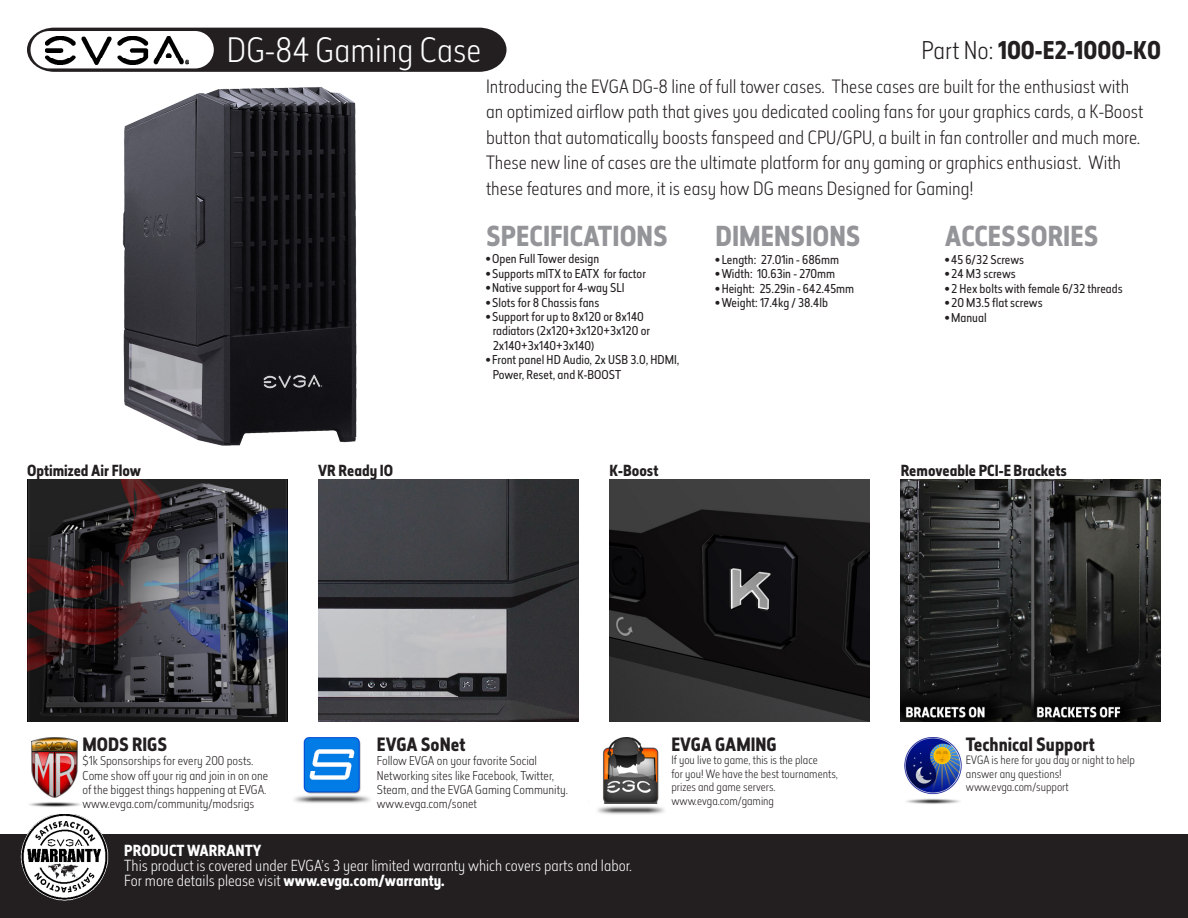
<style>
.page{position:relative;width:1188px;height:918px;background:#fff}
.page>*{position:absolute;margin:0;border:0;box-sizing:border-box;transform-origin:0 0}
.t1{font:300 33px "Elysio";color:#fff}
.t2{font:700 27px "Elysio";color:#939598}
.t3{font:700 24px "Elysio";color:#231f20}
.t4{font:300 18px/25.5px "Elysio";color:#231f20}
.t5{font:700 18px "Elysio";color:#231f20}
.t6{font:300 15px "Elysio";color:#fff}
.t7{font:700 15px "Elysio";color:#231f20}
.t8{font:700 15px "Elysio";color:#fff}
.t9{font:12px "Elysio";color:#231f20}
.t10{font:300 12px/14.4px "Elysio";color:#231f20}
.t11{font:300 11.25px "Elysio";color:#231f20}
.s1{font-weight:300}
.s2{font-family:"Helvetica";font-weight:700}
.s3{font-weight:700}
</style>
<div class="page">
<img style="left:122px;top:87px;width:235px;height:359px">
<div style="left:0;top:834px;width:1188px;height:84px;background:#231f20"></div>
<svg style="left:27px;top:28px;width:480px;height:44px;background:#2d292a"></svg>
<div style="left:31px;top:31px;width:183px;height:37px;background:#fff;border-radius:19px"></div>
<img style="left:45px;top:36px;width:144px;height:29px">
<img style="left:21px;top:814px;width:88px;height:87px">
<img style="left:29px;top:737px;width:52px;height:70px">
<img style="left:904px;top:737px;width:57px;height:67px">
<img style="left:597px;top:737px;width:68px;height:78px">
<img style="left:294px;top:737px;width:76px;height:67px">
<img style="left:27px;top:479px;width:260px;height:243px">
<img style="left:318px;top:479px;width:261px;height:243px">
<img style="left:609px;top:479px;width:261px;height:243px">
<img style="left:901px;top:479px;width:260px;height:243px">
<p class="t1" style="left:227px;top:28px;width:256px">DG-84 Gaming Case</p>
<p class="t3" style="left:922px;top:33px;width:241px"><span class="s1">Part No:</span> 100-E2-1000-K0</p>
<p class="t4" style="left:486px;top:73px;width:659px">Introducing the EVGA DG-8 line of full tower cases. These cases are built for the enthusiast with an optimized airflow path that gives you dedicated cooling fans for your graphics cards, a K-Boost button that automatically boosts fanspeed and CPU/GPU, a built in fan controller and much more.<br>These new line of cases are the ultimate platform for any gaming or graphics enthusiast. With these features and more, it is easy how DG means Designed for Gaming!</p>
<p class="t2" style="left:486px;top:217px;width:183px">SPECIFICATIONS</p>
<p class="t9" style="left:486px;top:251px;width:115px"><span class="s2">•</span> Open Full Tower design</p>
<p class="t9" style="left:486px;top:265px;width:161px"><span class="s2">•</span> Supports mITX to EATX for factor</p>
<p class="t9" style="left:486px;top:280px;width:140px"><span class="s2">•</span> Native support for 4-way SLI</p>
<p class="t9" style="left:486px;top:294px;width:115px"><span class="s2">•</span> Slots for 8 Chassis fans</p>
<p class="t9" style="left:486px;top:308px;width:159px"><span class="s2">•</span> Support for up to 8x120 or 8x140</p>
<p class="t9" style="left:493px;top:323px;width:159px">radiators (2x120+3x120+3x120 or</p>
<p class="t9" style="left:493px;top:337px;width:103px">2x140+3x140+3x140)</p>
<p class="t9" style="left:486px;top:352px;width:195px"><span class="s2">•</span> Front panel HD Audio, 2x USB 3.0, HDMI,</p>
<p class="t9" style="left:493px;top:366px;width:130px">Power, Reset, and K-BOOST</p>
<p class="t2" style="left:716px;top:217px;width:147px">DIMENSIONS</p>
<p class="t9" style="left:716px;top:251px;width:125px"><span class="s2">•</span> Length: 27.01in - 686mm</p>
<p class="t9" style="left:716px;top:266px;width:121px"><span class="s2">•</span> Width: 10.63in - 270mm</p>
<p class="t9" style="left:716px;top:280px;width:140px"><span class="s2">•</span> Height: 25.29in - 642.45mm</p>
<p class="t9" style="left:716px;top:295px;width:114px"><span class="s2">•</span> Weight: 17.4kg / 38.4lb</p>
<p class="t2" style="left:945px;top:217px;width:155px">ACCESSORIES</p>
<p class="t9" style="left:945px;top:251px;width:81px"><span class="s2">•</span> 45 6/32 Screws</p>
<p class="t9" style="left:945px;top:266px;width:72px"><span class="s2">•</span> 24 M3 screws</p>
<p class="t9" style="left:945px;top:280px;width:179px"><span class="s2">•</span> 2 Hex bolts with female 6/32 threads</p>
<p class="t9" style="left:945px;top:295px;width:99px"><span class="s2">•</span> 20 M3.5 flat screws</p>
<p class="t9" style="left:945px;top:309px;width:43px"><span class="s2">•</span> Manual</p>
<p class="t7" style="left:27px;top:460px;width:116px">Optimized Air Flow</p>
<p class="t7" style="left:318px;top:460px;width:77px">VR Ready IO</p>
<p class="t7" style="left:609px;top:460px;width:51px">K-Boost</p>
<p class="t7" style="left:901px;top:460px;width:168px">Removeable PCI-E Brackets</p>
<p class="t5" style="left:82px;top:731px;width:87px">MODS RIGS</p>
<p class="t10" style="left:82px;top:753px;width:187px">$1k Sponsorships for every 200 posts.<br>Come show off your rig and join in on one of the biggest things happening at EVGA.</p>
<p class="t10" style="left:82px;top:797px;width:174px">www.evga.com/community/modsrigs</p>
<p class="t5" style="left:377px;top:731px;width:90px">EVGA SoNet</p>
<p class="t10" style="left:377px;top:753px;width:162px">Follow EVGA on your favorite Social</p>
<p class="t10" style="left:377px;top:768px;width:179px">Networking sites like Facebook, Twitter,</p>
<p class="t10" style="left:377px;top:782px;width:193px">Steam, and the EVGA Gaming Community.</p>
<p class="t10" style="left:377px;top:797px;width:102px">www.evga.com/sonet</p>
<p class="t8" style="left:124px;top:840px;width:139px">PRODUCT WARRANTY</p>
<p class="t6" style="left:124px;top:855px;width:509px">This product is covered under EVGA’s 3 year limited warranty which covers parts and labor.</p>
<p class="t6" style="left:124px;top:870px;width:322px">For more details please visit <span class="s3">www.evga.com/warranty.</span></p>
<p class="t5" style="left:671px;top:731px;width:107px">EVGA GAMING</p>
<p class="t11" style="left:671px;top:753px;width:148px">If you live to game, this is the place</p>
<p class="t11" style="left:671px;top:766px;width:168px">for you! We have the best tournaments,</p>
<p class="t11" style="left:671px;top:780px;width:106px">prizes and game servers.</p>
<p class="t11" style="left:671px;top:793px;width:104px">www.evga.com/gaming</p>
<p class="t5" style="left:966px;top:731px;width:130px">Technical Support</p>
<p class="t11" style="left:966px;top:753px;width:171px">EVGA is here for you day or night to help</p>
<p class="t11" style="left:966px;top:766px;width:97px">answer any questions!</p>
<p class="t11" style="left:966px;top:780px;width:104px">www.evga.com/support</p>
</div>
